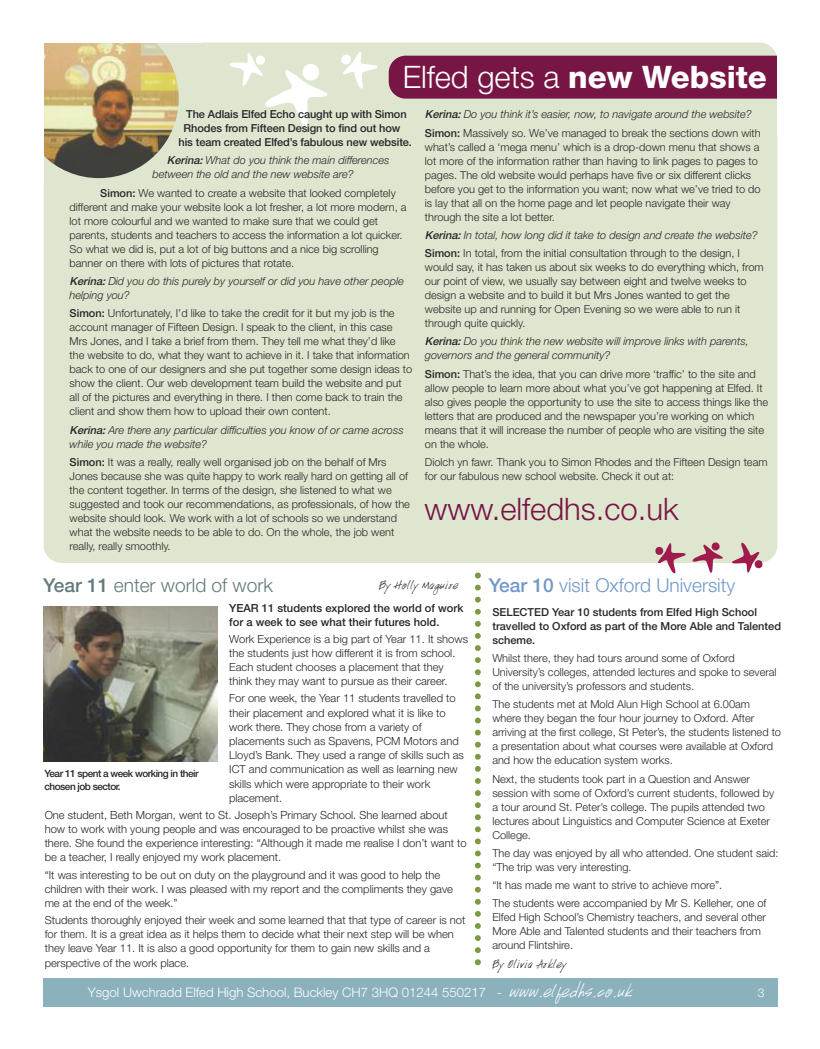
<style>
.page{position:relative;width:820px;height:1049px;background:#fff}
.page>*{position:absolute;margin:0;border:0;box-sizing:border-box;transform-origin:0 0}
.t1{font:300 31px "Helvetica Neue";color:#fff}
.t2{font:300 31px "Helvetica Neue";color:#771644}
.t3{font:300 19.1px "Helvetica Neue";color:#7198c9}
.t4{font:300 19.1px "Helvetica Neue";color:#647a7c}
.t5{font:18px "Handwriting";color:#272627}
.t6{font:300 13.2px "Helvetica Neue";color:#fff}
.t7{font:300 12px "Helvetica Neue";color:#fff}
.t8{font:300 11.2px/14.2px "Helvetica Neue";color:#272627}
.t9{font:500 11.2px/14.2px "Helvetica Neue";color:#272627}
.t10{font:300 11px/14px "Helvetica Neue";color:#272627}
.t11{font:italic 300 11px/14px "Helvetica Neue";color:#272627}
.t12{font:500 11px/14px "Helvetica Neue";letter-spacing:-.01em;color:#272627}
.t13{font:500 10px/13px "Helvetica Neue";letter-spacing:-.05em;color:#272627}
.s1{font-weight:800}
.s2{font-weight:500}
.s3{font-weight:500;font-style:normal}
.s4{font-style:normal}
.s5{font-weight:500;font-style:italic}
.s6{font-style:italic}
.s7{font-family:"Handwriting";font-weight:400;font-size:26.1px}
</style>
<div class="page">
<div style="left:44px;top:43px;width:733px;height:520px;background:#dfe6d0;border-radius:18px"></div>
<div style="left:388px;top:56px;width:421px;height:43px;background:#771644;border-radius:17px"></div>
<div style="left:43px;top:978px;width:734px;height:28px;background:#8bb1bd"></div>
<svg style="left:474px;top:572px;width:6px;height:393px"></svg>
<svg style="left:229px;top:53px;width:99px;height:75px"></svg>
<svg style="left:341px;top:52px;width:37px;height:37px"></svg>
<div style="left:777px;top:53px;width:37px;height:82px;background:#fff"></div>
<img style="left:19px;top:19px;width:160px;height:159px;border-radius:50%">
<div style="left:16px;top:11px;width:185px;height:31px;background:#fff"></div>
<div style="left:7px;top:20px;width:36px;height:162px;background:#fff"></div>
<img style="left:44px;top:607px;width:173px;height:154px">
<svg style="left:692px;top:542px;width:30px;height:31px"></svg>
<svg style="left:655px;top:543px;width:30px;height:30px"></svg>
<svg style="left:732px;top:542px;width:30px;height:31px"></svg>
<h1 class="t1" style="left:402px;top:52px;width:365px">Elfed gets a <span class="s1">new Website</span></h1>
<p class="t12" style="left:178px;top:107px;width:235px;text-align:center">The Adlais Elfed Echo caught up with Simon<br>Rhodes from Fifteen Design to find out how his team created Elfed’s fabulous new website.</p>
<p class="t11" style="left:152px;top:153px;width:238px;text-indent:14px"><span class="s2">Kerina:</span>What do you think the main differences between the old and the new website are?</p>
<p class="t10" style="left:70px;top:185px;width:338px;text-indent:31px"><span class="s2">Simon:</span> We wanted to create a website that looked completely different and make your website look a lot fresher, a lot more modern, a lot more colourful and we wanted to make sure that we could get parents, students and teachers to access the information a lot quicker.<br>So what we did is, put a lot of big buttons and a nice big scrolling banner on there with lots of pictures that rotate.</p>
<p class="t11" style="left:70px;top:273px;width:335px"><span class="s2">Kerina:</span>Did you do this purely by yourself or did you have other people helping you?</p>
<p class="t10" style="left:70px;top:306px;width:344px"><span class="s2">Simon:</span> Unfortunately, I’d like to take the credit for it but my job is the account manager of Fifteen Design. I speak to the client, in this case Mrs Jones, and I take a brief from them. They tell me what they’d like the website to do, what they want to achieve in it. I take that information back to one of our designers and she put together some design ideas to show the client. Our web development team build the website and put all of the pictures and everything in there. I then come back to train the client and show them how to upload their own content.</p>
<p class="t11" style="left:70px;top:422px;width:335px"><span class="s2">Kerina:</span>Are there any particular difficulties you know of or came across while you made the website?</p>
<p class="t10" style="left:70px;top:454px;width:342px"><span class="s2">Simon:</span> It was a really, really well organised job on the behalf of Mrs Jones because she was quite happy to work really hard on getting all of the content together. In terms of the design, she listened to what we suggested and took our recommendations, as professionals, of how the website should look. We work with a lot of schools so we understand what the website needs to be able to do. On the whole, the job went really, really smoothly.</p>
<p class="t11" style="left:425px;top:105px;width:337px;line-height:18.3px"><span class="s2">Kerina:</span>Do you think it’s easier, now, to navigate around the website?<br><span class="s3">Simon:</span> <span class="s4">Massively so. We’ve managed to break the sections down with</span></p>
<p class="t10" style="left:425px;top:139px;width:337px">what’s called a ‘mega menu’ which is a drop-down menu that shows a lot more of the information rather than having to link pages to pages to pages. The old website would perhaps have five or six different clicks before you get to the information you want; now what we’ve tried to do is lay that all on the home page and let people navigate their way through the site a lot better.</p>
<p class="t10" style="left:425px;top:225px;width:334px;line-height:18.3px"><span class="s5">Kerina:</span><span class="s6">In total, how long did it take to design and create the website?<br></span><span class="s2">Simon:</span> In total, from the initial consultation through to the design, I</p>
<p class="t10" style="left:425px;top:260px;width:340px">would say, it has taken us about six weeks to do everything which, from our point of view, we usually say between eight and twelve weeks to design a website and to build it but Mrs Jones wanted to get the website up and running for Open Evening so we were able to run it through quite quickly.</p>
<p class="t11" style="left:425px;top:334px;width:325px"><span class="s2">Kerina:</span>Do you think the new website will improve links with parents, governors and the general community?</p>
<p class="t10" style="left:425px;top:366px;width:344px"><span class="s2">Simon:</span> That’s the idea, that you can drive more ‘traffic’ to the site and allow people to learn more about what you’ve got happening at Elfed. It also gives people the opportunity to use the site to access things like the letters that are produced and the newspaper you’re working on which means that it will increase the number of people who are visiting the site on the whole.</p>
<p class="t10" style="left:425px;top:454px;width:344px">Diolch yn fawr. Thank you to Simon Rhodes and the Fifteen Design team for our fabulous new school website. Check it out at:</p>
<h1 class="t2" style="left:424px;top:484px;width:255px">www.elfedhs.co.uk</h1>
<h2 class="t4" style="left:43px;top:570px;width:231px"><span class="s2">Year 11</span> enter world of work</h2>
<h2 class="t3" style="left:488px;top:570px;width:248px"><span class="s2">Year 10</span> visit Oxford University</h2>
<h3 class="t5" style="left:379px;top:572px;width:81px">By Holly Maguire</h3>
<p class="t9" style="left:229px;top:600px;width:235px">YEAR 11 students explored the world of work for a week to see what their futures hold.</p>
<p class="t8" style="left:229px;top:631px;width:240px">Work Experience is a big part of Year 11. It shows the students just how different it is from school.<br>Each student chooses a placement that they think they may want to pursue as their career.</p>
<p class="t8" style="left:229px;top:691px;width:236px">For one week, the Year 11 students travelled to their placement and explored what it is like to work there. They chose from a variety of placements such as Spavens, PCM Motors and Lloyd’s Bank. They used a range of skills such as ICT and communication as well as learning new skills which were appropriate to their work placement.</p>
<p class="t8" style="left:45px;top:807px;width:423px">One student, Beth Morgan, went to St. Joseph’s Primary School. She learned about how to work with young people and was encouraged to be proactive whilst she was there. She found the experience interesting: “Although it made me realise I don’t want to be a teacher, I really enjoyed my work placement.</p>
<p class="t8" style="left:45px;top:867px;width:409px">“It was interesting to be out on duty on the playground and it was good to help the children with their work. I was pleased with my report and the compliments they gave me at the end of the week.”</p>
<p class="t8" style="left:45px;top:912px;width:422px">Students thoroughly enjoyed their week and some learned that that type of career is not for them. It is a great idea as it helps them to decide what their next step will be when they leave Year 11. It is also a good opportunity for them to gain new skills and a perspective of the work place.</p>
<p class="t6" style="left:88px;top:982px;width:546px">Ysgol Uwchradd Elfed High School, Buckley CH7 3HQ 01244 550217 - <span class="s7">www.elfedhs.co.uk</span></p>
<p class="t12" style="left:492px;top:604px;width:290px">SELECTED Year 10 students from Elfed High School travelled to Oxford as part of the More Able and Talented scheme.</p>
<p class="t10" style="left:492px;top:651px;width:286px">Whilst there, they had tours around some of Oxford<br>University’s colleges, attended lectures and spoke to several of the university’s professors and students.</p>
<p class="t10" style="left:492px;top:697px;width:290px">The students met at Mold Alun High School at 6.00am where they began the four hour journey to Oxford. After arriving at the first college, St Peter’s, the students listened to a presentation about what courses were available at Oxford and how the education system works.</p>
<p class="t10" style="left:492px;top:771px;width:283px">Next, the students took part in a Question and Answer session with some of Oxford’s current students, followed by a tour around St. Peter’s college. The pupils attended two lectures about Linguistics and Computer Science at Exeter College.</p>
<p class="t10" style="left:492px;top:845px;width:287px">The day was enjoyed by all who attended. One student said: “The trip was very interesting.</p>
<p class="t10" style="left:492px;top:875px;width:275px;line-height:18.3px">“It has made me want to strive to achieve more”.<br>The students were accompanied by Mr S. Kelleher, one of</p>
<p class="t10" style="left:492px;top:910px;width:275px">Elfed High School’s Chemistry teachers, and several other<br>More Able and Talented students and their teachers from around Flintshire.</p>
<h3 class="t5" style="left:492px;top:951px;width:76px">By Olivia Arkley</h3>
<p class="t13" style="left:44px;top:766px;width:155px">Year 11 spent a week working in their chosen job sector.</p>
<p class="t7" style="left:757px;top:982px;width:8px">3</p>
</div>
